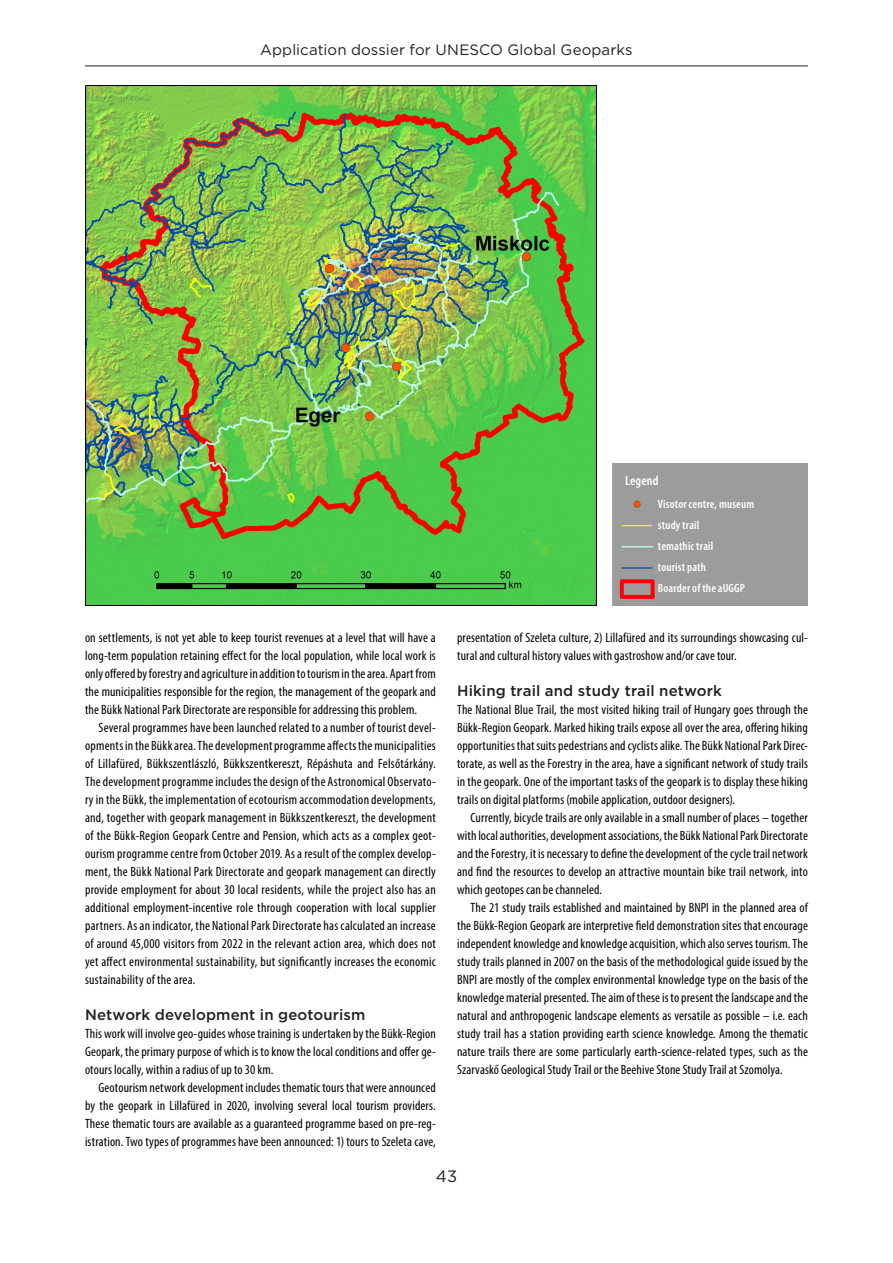
<style>
.page{position:relative;width:893px;height:1263px;background:#fff}
.page>*{position:absolute;margin:0;border:0;box-sizing:border-box;transform-origin:0 0}
.t1{font:16.5px "Gotham";color:#231f20}
.Alcím4{font:500 15px "Gotham";letter-spacing:.01em;color:#231f20}
.t2{font:15px "Gotham";letter-spacing:.005em;color:#231f20}
.Szöveg_bekezdéssel{font:condensed 13.5px/18px "Myriad Pro";letter-spacing:.01em;color:#000;text-align:justify}
.Szöveg_bekezdés_nélk{font:condensed 13.5px/18px "Myriad Pro";letter-spacing:.01em;color:#000;text-align:justify}
.kepfelirat_8{font:600 condensed 13.5px "Myriad Pro";letter-spacing:.01em;color:#fff}
.kepfelirat_8-2{font:600 condensed 12px "Myriad Pro";letter-spacing:.015em;color:#fff}
</style>
<div class="page">
<hr style="left:85px;top:66px;width:723px;height:1px;background:#231f20">
<img style="left:85px;top:85px;width:512px;height:521px">
<img style="left:612px;top:463px;width:196px;height:143px">
<div style="left:658px;top:494px;width:150px;height:102px;background:#9c9c9c"></div>
<div style="left:621px;top:470px;width:143px;height:19px;background:#9c9c9c"></div>
<p class="t2" style="left:260px;top:40px;width:374px">Application dossier for UNESCO Global Geoparks</p>
<p class="kepfelirat_8" style="left:625px;top:473px;width:35px">Legend</p>
<p class="Szöveg_bekezdéssel" style="left:85px;top:628px;width:352px">on settlements, is not yet able to keep tourist revenues at a level that will have a long-term population retaining effect for the local population, while local work is only offered by forestry and agriculture in addition to tourism in the area. Apart from the municipalities responsible for the region, the management of the geopark and the Bükk National Park Directorate are responsible for addressing this problem.</p>
<p class="Szöveg_bekezdéssel" style="left:85px;top:718px;width:352px;text-indent:14px">Several programmes have been launched related to a number of tourist devel&shy;opments in the Bükk area. The development programme affects the municipalities of Lillafüred, Bükkszentlászló, Bükkszentkereszt, Répáshuta and Felsőtárkány.<br>The development programme includes the design of the Astronomical Observato&shy;ry in the Bükk, the implementation of ecotourism accommodation developments, and, together with geopark management in Bükkszentkereszt, the development of the Bükk-Region Geopark Centre and Pension, which acts as a complex geot&shy;ourism programme centre from October 2019. As a result of the complex develop&shy;ment, the Bükk National Park Directorate and geopark management can directly provide employment for about 30 local residents, while the project also has an additional employment-incentive role through cooperation with local supplier partners. As an indicator, the National Park Directorate has calculated an increase of around 45,000 visitors from 2022 in the relevant action area, which does not yet affect environmental sustainability, but significantly increases the economic sustainability of the area.</p>
<p class="Alcím4" style="left:85px;top:1004px;width:282px">Network development in geotourism</p>
<p class="Szöveg_bekezdés_nélk" style="left:85px;top:1024px;width:352px">This work will involve geo-guides whose training is undertaken by the Bükk-Region Geopark, the primary purpose of which is to know the local conditions and offer ge&shy;otours locally, within a radius of up to 30 km.</p>
<p class="Szöveg_bekezdéssel" style="left:85px;top:1078px;width:352px;text-indent:14px">Geotourism network development includes thematic tours that were announced by the geopark in Lillafüred in 2020, involving several local tourism providers.<br>These thematic tours are available as a guaranteed programme based on pre-reg&shy;istration. Two types of programmes have been announced: 1) tours to Szeleta cave,</p>
<p class="kepfelirat_8-2" style="left:658px;top:497px;width:98px">Visotor centre, museum</p>
<p class="kepfelirat_8-2" style="left:658px;top:518px;width:43px">study trail</p>
<p class="kepfelirat_8-2" style="left:658px;top:539px;width:57px">temathic trail</p>
<p class="kepfelirat_8-2" style="left:658px;top:560px;width:50px">tourist path</p>
<p class="kepfelirat_8-2" style="left:658px;top:581px;width:89px">Boarder of the aUGGP</p>
<p class="Szöveg_bekezdéssel" style="left:457px;top:628px;width:352px">presentation of Szeleta culture, 2) Lillafüred and its surroundings showcasing cul&shy;tural and cultural history values with gastroshow and/or cave tour.</p>
<p class="Alcím4" style="left:457px;top:680px;width:266px">Hiking trail and study trail network</p>
<p class="Szöveg_bekezdés_nélk" style="left:457px;top:700px;width:352px">The National Blue Trail, the most visited hiking trail of Hungary goes through the Bükk-Region Geopark. Marked hiking trails expose all over the area, offering hiking opportunities that suits pedestrians and cyclists alike. The Bükk National Park Direc&shy;torate, as well as the Forestry in the area, have a significant network of study trails in the geopark. One of the important tasks of the geopark is to display these hiking trails on digital platforms (mobile application, outdoor designers).</p>
<p class="Szöveg_bekezdéssel" style="left:457px;top:808px;width:352px;text-indent:14px">Currently, bicycle trails are only available in a small number of places – together with local authorities, development associations, the Bükk National Park Directorate and the Forestry, it is necessary to define the development of the cycle trail network and find the resources to develop an attractive mountain bike trail network, into which geotopes can be channeled.</p>
<p class="Szöveg_bekezdéssel" style="left:457px;top:898px;width:352px;text-indent:14px">The 21 study trails established and maintained by BNPI in the planned area of the Bükk-Region Geopark are interpretive field demonstration sites that encourage independent knowledge and knowledge acquisition, which also serves tourism. The study trails planned in 2007 on the basis of the methodological guide issued by the BNPI are mostly of the complex environmental knowledge type on the basis of the knowledge material presented. The aim of these is to present the landscape and the natural and anthropogenic landscape elements as versatile as possible – i.e. each study trail has a station providing earth science knowledge. Among the thematic nature trails there are some particularly earth-science-related types, such as the Szarvaskő Geological Study Trail or the Beehive Stone Study Trail at Szomolya.</p>
<p class="t1" style="left:436px;top:1166px;width:23px">43</p>
</div>
